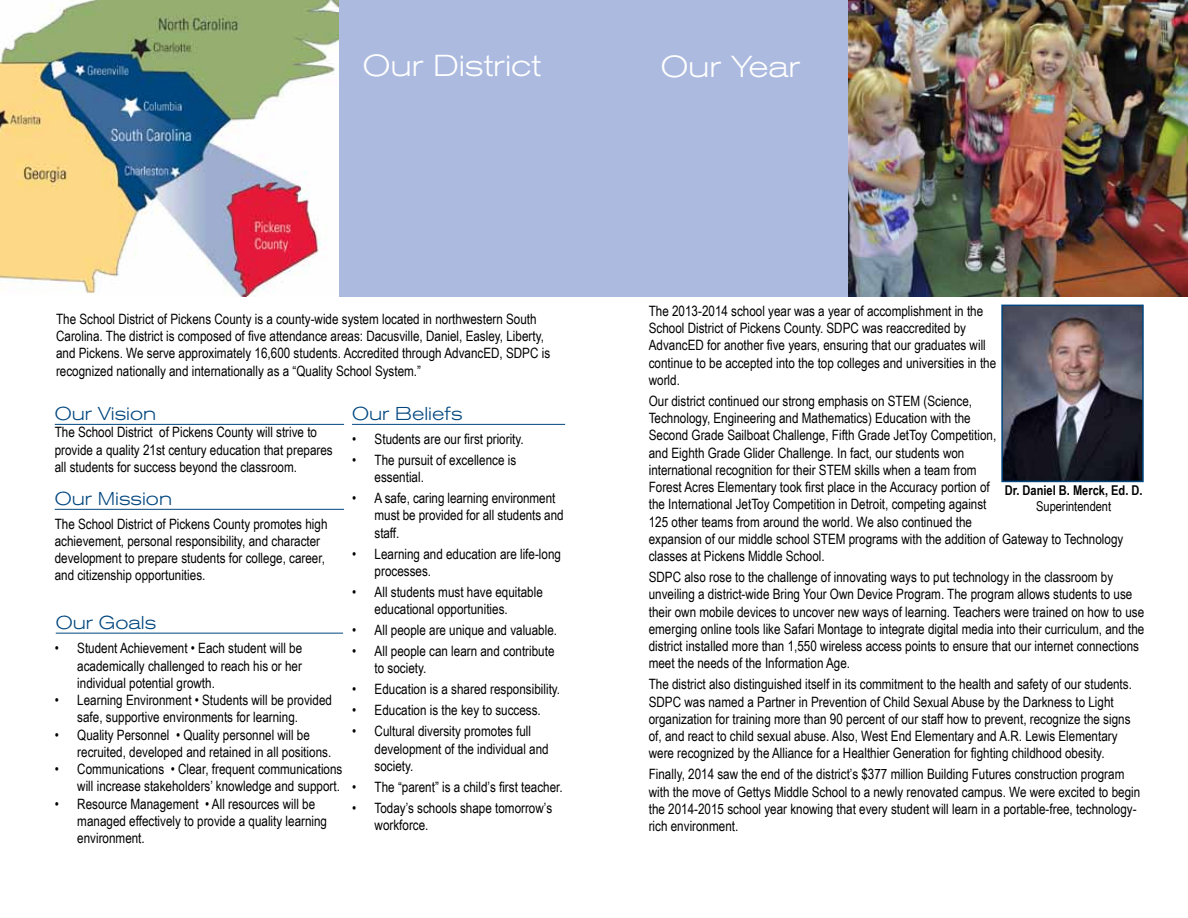
<style>
.page{position:relative;width:1188px;height:918px;background:#fff}
.page>*{position:absolute;margin:0;border:0;box-sizing:border-box;transform-origin:0 0}
.t1{font:300 expanded 30px "Akzidenz Grotesk BE";color:#fff}
.t2{font:300 expanded 18.45px "Akzidenz Grotesk BE";color:#00467f}
.t3{font:14.25px/17.2px "Arial Narrow";color:#000}
.t4{font:700 13.5px "Arial Narrow";color:#000}
.t5{font:13.5px "Arial Narrow";color:#000}
</style>
<div class="page">
<div style="left:0;top:0;width:1188px;height:296px;background:#abbade"></div>
<img style="left:0;top:0;width:338px;height:296px">
<hr style="left:55px;top:424px;width:289px;height:1px;background:#00467f">
<hr style="left:55px;top:509px;width:289px;height:1px;background:#00467f">
<hr style="left:352px;top:424px;width:213px;height:1px;background:#00467f">
<hr style="left:56px;top:633px;width:287px;height:1px;background:#00467f">
<img style="left:1004px;top:308px;width:137px;height:171px">
<div style="left:1001px;top:305px;width:143px;height:177px;border:2px solid #00467f"></div>
<img style="left:849px;top:0;width:339px;height:297px">
<h1 class="t1" style="left:363px;top:49px;width:179px">Our District</h1>
<h1 class="t1" style="left:661px;top:49px;width:141px">Our Year</h1>
<p class="t3" style="left:56px;top:310px;width:496px">The School District of Pickens County is a county-wide system located in northwestern South Carolina. The district is composed of five attendance areas: Dacusville, Daniel, Easley, Liberty, and Pickens. We serve approximately 16,600 students. Accredited through AdvancED, SDPC is recognized nationally and internationally as a “Quality School System.”</p>
<p class="t2" style="left:55px;top:403px;width:103px">Our Vision</p>
<p class="t3" style="left:55px;top:423px;width:280px">The School District of Pickens County will strive to provide a quality 21st century education that prepares all students for success beyond the classroom.</p>
<p class="t2" style="left:55px;top:488px;width:119px">Our Mission</p>
<p class="t3" style="left:55px;top:515px;width:274px">The School District of Pickens County promotes high achievement, personal responsibility, and character development to prepare students for college, career, and citizenship opportunities.</p>
<p class="t2" style="left:352px;top:403px;width:112px">Our Beliefs</p>
<p class="t3" style="left:352px;top:430px;width:173px">• Students are our first priority.</p>
<p class="t3" style="left:375px;top:451px;width:143px;text-indent:-23px">• The pursuit of excellence is essential.</p>
<p class="t3" style="left:375px;top:489px;width:191px;text-indent:-23px">• A safe, caring learning environment must be provided for all students and staff.</p>
<p class="t3" style="left:375px;top:544px;width:188px;text-indent:-23px">• Learning and education are life-long processes.</p>
<p class="t3" style="left:375px;top:583px;width:170px;text-indent:-23px">• All students must have equitable educational opportunities.</p>
<p class="t3" style="left:352px;top:621px;width:207px">• All people are unique and valuable.</p>
<p class="t3" style="left:375px;top:642px;width:181px;text-indent:-23px">• All people can learn and contribute to society.</p>
<p class="t3" style="left:352px;top:680px;width:210px">• Education is a shared responsibility.</p>
<p class="t3" style="left:352px;top:701px;width:190px">• Education is the key to success.</p>
<p class="t3" style="left:375px;top:722px;width:176px;text-indent:-23px">• Cultural diversity promotes full development of the individual and society.</p>
<p class="t3" style="left:352px;top:778px;width:212px">• The “parent” is a child’s first teacher.</p>
<p class="t3" style="left:375px;top:799px;width:179px;text-indent:-23px">• Today’s schools shape tomorrow’s workforce.</p>
<p class="t2" style="left:56px;top:612px;width:102px">Our Goals</p>
<p class="t3" style="left:77px;top:639px;width:226px;text-align:justify;text-indent:-23px">• Student Achievement • Each student will be academically challenged to reach his or her individual potential growth.</p>
<p class="t3" style="left:77px;top:691px;width:256px;text-indent:-23px">• Learning Environment • Students will be provided safe, supportive environments for learning.</p>
<p class="t3" style="left:77px;top:726px;width:255px;text-indent:-23px">• Quality Personnel • Quality personnel will be recruited, developed and retained in all positions.</p>
<p class="t3" style="left:55px;top:760px;width:289px;text-align:right">• Communications • Clear, frequent communications will increase stakeholders’ knowledge and support.</p>
<p class="t3" style="left:77px;top:795px;width:251px;text-indent:-23px">• Resource Management • All resources will be managed effectively to provide a quality learning environment.</p>
<p class="t3" style="left:649px;top:302px;width:349px">The 2013-2014 school year was a year of accomplishment in the School District of Pickens County. SDPC was reaccredited by AdvancED for another five years, ensuring that our graduates will continue to be accepted into the top colleges and universities in the world.</p>
<p class="t3" style="left:649px;top:392px;width:476px">Our district continued our strong emphasis on STEM (Science,<br>Technology, Engineering and Mathematics) Education with the<br>Second Grade Sailboat Challenge, Fifth Grade JetToy Competition,<br>and Eighth Grade Glider Challenge. In fact, our students won<br>international recognition for their STEM skills when a team from<br>Forest Acres Elementary took first place in the Accuracy portion of<br>the International JetToy Competition in Detroit, competing against<br>125 other teams from around the world. We also continued the<br>expansion of our middle school STEM programs with the addition of Gateway to Technology classes at Pickens Middle School.</p>
<p class="t3" style="left:649px;top:568px;width:497px">SDPC also rose to the challenge of innovating ways to put technology in the classroom by unveiling a district-wide Bring Your Own Device Program. The program allows students to use their own mobile devices to uncover new ways of learning. Teachers were trained on how to use emerging online tools like Safari Montage to integrate digital media into their curriculum, and the district installed more than 1,550 wireless access points to ensure that our internet connections meet the needs of the Information Age.</p>
<p class="t3" style="left:649px;top:675px;width:485px">The district also distinguished itself in its commitment to the health and safety of our students.<br>SDPC was named a Partner in Prevention of Child Sexual Abuse by the Darkness to Light organization for training more than 90 percent of our staff how to prevent, recognize the signs of, and react to child sexual abuse. Also, West End Elementary and A.R. Lewis Elementary were recognized by the Alliance for a Healthier Generation for fighting childhood obesity.</p>
<p class="t3" style="left:649px;top:765px;width:493px">Finally, 2014 saw the end of the district’s $377 million Building Futures construction program with the move of Gettys Middle School to a newly renovated campus. We were excited to begin the 2014-2015 school year knowing that every student will learn in a portable-free, technology&shy;rich environment.</p>
<p class="t4" style="left:1005px;top:480px;width:139px">Dr. Daniel B. Merck, Ed. D.</p>
<p class="t5" style="left:1036px;top:497px;width:77px">Superintendent</p>
</div>
